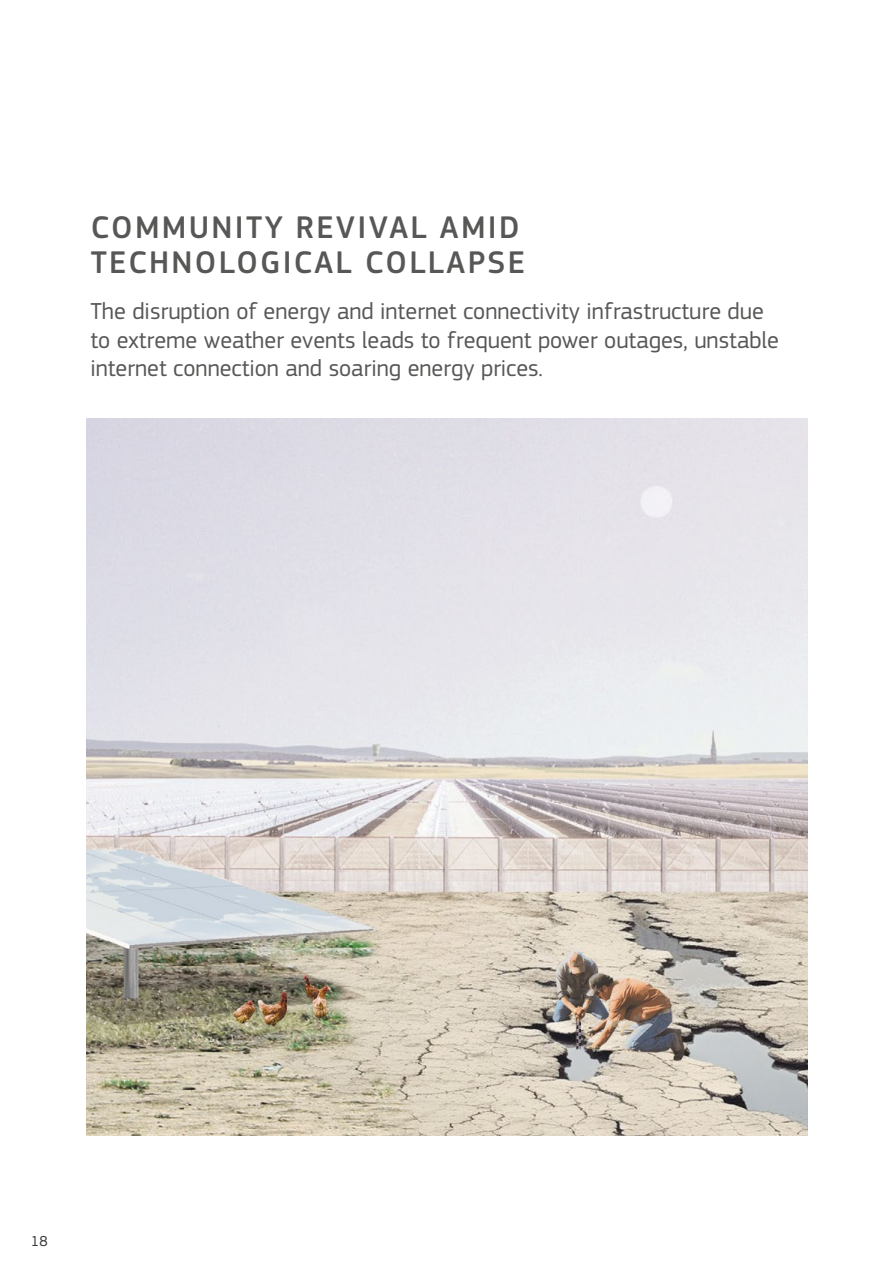
<style>
.page{position:relative;width:893px;height:1263px;background:#fff}
.page>*{position:absolute;margin:0;border:0;box-sizing:border-box;transform-origin:0 0}
.t1{font:500 32.55px/34.5px "EC Square Sans Pro";letter-spacing:.07em;color:#575756}
.t2{font:24px/28.8px "EC Square Sans Pro";color:#575756}
.t3{font:15px "EC Square Sans Pro";color:#3c3c3b}
</style>
<div class="page">
<img style="left:86px;top:419px;width:722px;height:716px">
<h1 class="t1" style="left:91px;top:211px;width:436px">COMMUNITY REVIVAL AMID<br>TECHNOLOGICAL COLLAPSE</h1>
<p class="t2" style="left:90px;top:297px;width:690px">The disruption of energy and internet connectivity infrastructure due to extreme weather events leads to frequent power outages, unstable internet connection and soaring energy prices.</p>
<p class="t3" style="left:31px;top:1232px;width:18px">18</p>
</div>
